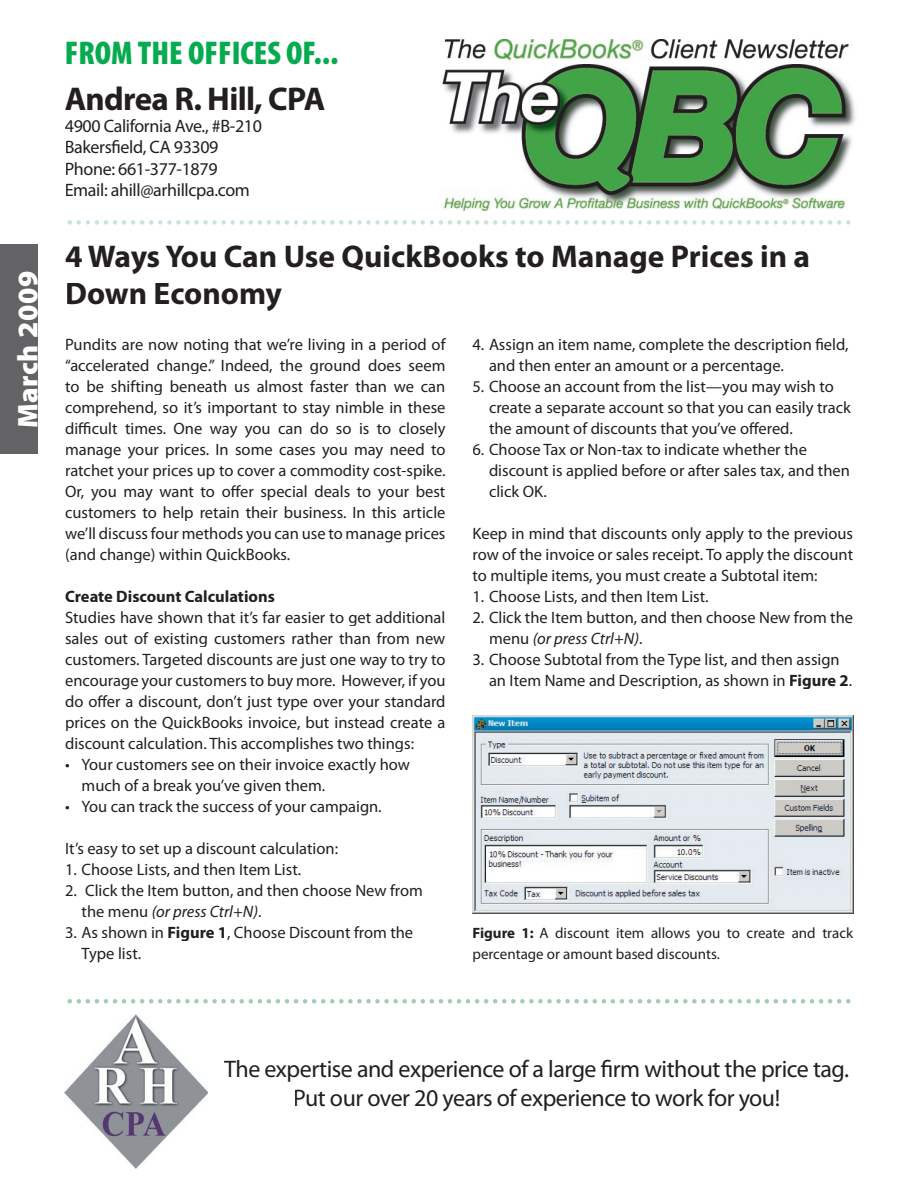
<style>
.page{position:relative;width:918px;height:1188px;background:#fff}
.page>*{position:absolute;margin:0;border:0;box-sizing:border-box;transform-origin:0 0}
.t1{font:900 condensed 33px "Myriad Pro";color:#07ab4f}
.t2{font:700 33px "Myriad Pro";letter-spacing:-.02em;color:#231f20}
.t3{font:700 31.5px/37.8px "Myriad Pro";color:#231f20}
.t4{font:900 28.5px "Myriad Pro";letter-spacing:.02em;color:#fff}
.t5{font:24px/28.8px "Myriad Pro";letter-spacing:-.02em;color:#231f20;text-align:center}
.t6{font:18px/21.6px "Myriad Pro";letter-spacing:-.02em;color:#231f20}
.t7{font:16.5px/21px "Myriad Pro";color:#231f20}
.t8{font:700 16.5px "Myriad Pro";color:#231f20}
.t9{font:15px/21px "Myriad Pro";color:#231f20}
.s1{font-style:italic}
.s2{font-weight:700}
</style>
<div class="page">
<img style="left:442px;top:40px;width:413px;height:170px">
<svg style="left:67px;top:220px;width:783px;height:5px"></svg>
<svg style="left:68px;top:999px;width:782px;height:5px"></svg>
<div style="left:0;top:244px;width:38px;height:210px;background:#636366"></div>
<img style="left:472px;top:716px;width:381px;height:198px">
<img style="left:65px;top:1015px;width:143px;height:154px">
<h3 class="t4" style="left:12px;top:428px;width:159px;rotate:-90deg">March 2009</h3>
<h1 class="t1" style="left:65px;top:34px;width:275px">FROM THE OFFICES OF...</h1>
<h1 class="t2" style="left:65px;top:80px;width:262px">Andrea R. Hill, CPA</h1>
<p class="t6" style="left:65px;top:114px;width:199px">4900 California Ave., #B-210<br>Bakersfield, CA 93309<br>Phone: 661-377-1879<br>Email: ahill@arhillcpa.com</p>
<h2 class="t3" style="left:65px;top:238px;width:747px">4 Ways You Can Use QuickBooks to Manage Prices in a<br>Down Economy</h2>
<p class="t7" style="left:489px;top:333px;width:361px;text-indent:-16px">4. Assign an item name, complete the description field, and then enter an amount or a percentage.</p>
<p class="t7" style="left:489px;top:375px;width:364px;text-indent:-16px">5. Choose an account from the list—you may wish to create a separate account so that you can easily track the amount of discounts that you’ve offered.</p>
<p class="t7" style="left:489px;top:438px;width:362px;text-indent:-16px">6. Choose Tax or Non-tax to indicate whether the discount is applied before or after sales tax, and then click OK.</p>
<p class="t7" style="left:472px;top:522px;width:382px;text-align:justify">Keep in mind that discounts only apply to the previous row of the invoice or sales receipt. To apply the discount to multiple items, you must create a Subtotal item:</p>
<p class="t7" style="left:472px;top:585px;width:238px">1. Choose Lists, and then Item List.</p>
<p class="t7" style="left:489px;top:606px;width:366px;text-indent:-16px">2. Click the Item button, and then choose New from the menu <span class="s1">(or press Ctrl+N)</span>.</p>
<p class="t7" style="left:489px;top:648px;width:365px;text-indent:-16px">3. Choose Subtotal from the Type list, and then assign an Item Name and Description, as shown in <span class="s2">Figure 2</span>.</p>
<p class="t7" style="left:65px;top:333px;width:382px;text-align:justify">Pundits are now noting that we’re living in a period of “accelerated change.” Indeed, the ground does seem to be shifting beneath us almost faster than we can comprehend, so it’s important to stay nimble in these difficult times. One way you can do so is to closely manage your prices. In some cases you may need to ratchet your prices up to cover a commodity cost-spike.<br>Or, you may want to offer special deals to your best customers to help retain their business. In this article we’ll discuss four methods you can use to manage prices (and change) within QuickBooks.</p>
<p class="t8" style="left:65px;top:587px;width:211px">Create Discount Calculations</p>
<p class="t7" style="left:65px;top:606px;width:382px;text-align:justify">Studies have shown that it’s far easier to get additional sales out of existing customers rather than from new customers. Targeted discounts are just one way to try to encourage your customers to buy more. However, if you do offer a discount, don’t just type over your standard prices on the QuickBooks invoice, but instead create a discount calculation. This accomplishes two things:</p>
<p class="t7" style="left:82px;top:753px;width:330px;text-indent:-16px">• Your customers see on their invoice exactly how much of a break you’ve given them.</p>
<p class="t7" style="left:65px;top:795px;width:318px">• You can track the success of your campaign.</p>
<p class="t7" style="left:65px;top:837px;width:275px">It’s easy to set up a discount calculation:</p>
<p class="t7" style="left:65px;top:858px;width:238px">1. Choose Lists, and then Item List.</p>
<p class="t7" style="left:82px;top:879px;width:343px;text-indent:-16px">2. Click the Item button, and then choose New from the menu <span class="s1">(or press Ctrl+N)</span>.</p>
<p class="t7" style="left:82px;top:921px;width:333px;text-indent:-16px">3. As shown in <span class="s2">Figure 1</span>, Choose Discount from the<br>Type list.</p>
<p class="t9" style="left:472px;top:922px;width:382px"><span class="s2">Figure 1:</span> A discount item allows you to create and track percentage or amount based discounts.</p>
<h3 class="t5" style="left:224px;top:1054px;width:626px">The expertise and experience of a large firm without the price tag.<br>Put our over 20 years of experience to work for you!</h3>
</div>
